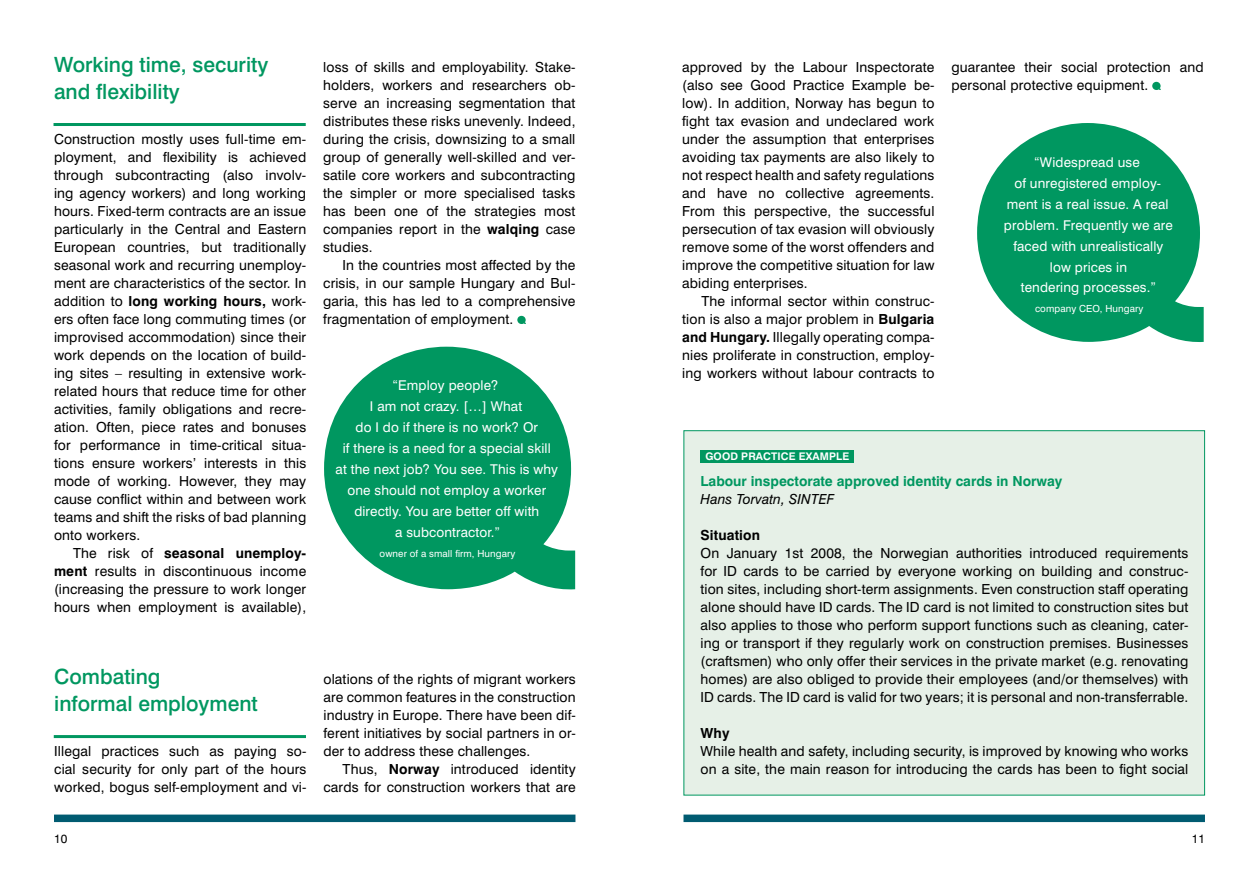
<style>
.page{position:relative;width:1259px;height:893px;background:#fff}
.page>*{position:absolute;margin:0;border:0;box-sizing:border-box;transform-origin:0 0}
.t1{font:500 21px/27px "Swiss 721 BT";color:#009760}
.t2{font:13.8px/18px "Swiss 721 BT";letter-spacing:.01em;color:#000;text-align:justify}
.t3{font:700 13.8px "Swiss 721 BT";color:#009760}
.t4{font:italic 13.8px "Swiss 721 BT";letter-spacing:.01em;color:#000}
.t5{font:700 13.8px "Swiss 721 BT";letter-spacing:.01em;color:#000}
.t6{font:13.5px/21px "Swiss 721 BT";letter-spacing:.01em;color:#fff;text-align:center}
.t7{font:12px "Swiss 721 BT";color:#000}
.t8{font:700 10.5px "Swiss 721 BT";letter-spacing:.01em;color:#fff}
.t9{font:9.75px "Swiss 721 BT";letter-spacing:.01em;color:#fff}
.s1{font-weight:700}
</style>
<div class="page">
<div style="left:54px;top:815px;width:521px;height:7px;background:#005b71"></div>
<div style="left:683px;top:815px;width:522px;height:7px;background:#005b71"></div>
<div style="left:683px;top:430px;width:522px;height:365px;background:#e6f0e7;border:1px solid #009760"></div>
<svg style="left:517px;top:316px;width:9px;height:8px"></svg>
<svg style="left:1152px;top:82px;width:8px;height:8px"></svg>
<hr style="left:54px;top:123px;width:252px;height:3px;background:#009760">
<hr style="left:54px;top:735px;width:252px;height:3px;background:#009760">
<div style="left:700px;top:450px;width:154px;height:13px;background:#009760"></div>
<svg style="left:324px;top:347px;width:251px;height:243px;fill:#009760"></svg>
<svg style="left:977px;top:123px;width:226px;height:219px;fill:#009760"></svg>
<h1 class="t1" style="left:54px;top:51px;width:216px">Working time, security and flexibility</h1>
<p class="t2" style="left:54px;top:130px;width:254px">Construction mostly uses full-time em&shy;ployment, and flexibility is achieved through subcontracting (also involv&shy;ing agency workers) and long working hours. Fixed-term contracts are an issue particularly in the Central and Eastern European countries, but traditionally seasonal work and recurring unemploy&shy;ment are characteristics of the sector. In addition to <span class="s1">long working hours,</span> work&shy;ers often face long commuting times (or improvised accommodation) since their work depends on the location of build&shy;ing sites – resulting in extensive work&shy;related hours that reduce time for other activities, family obligations and recre&shy;ation. Often, piece rates and bonuses for performance in time-critical situa&shy;tions ensure workers’ interests in this mode of working. However, they may cause conflict within and between work teams and shift the risks of bad planning onto workers.</p>
<p class="t2" style="left:54px;top:544px;width:254px;text-indent:19px">The risk of <span class="s1">seasonal unemploy&shy;ment</span> results in discontinuous income (increasing the pressure to work longer hours when employment is available),</p>
<p class="t2" style="left:323px;top:58px;width:254px">loss of skills and employability. Stake&shy;holders, workers and researchers ob&shy;serve an increasing segmentation that distributes these risks unevenly. Indeed, during the crisis, downsizing to a small group of generally well-skilled and ver&shy;satile core workers and subcontracting the simpler or more specialised tasks has been one of the strategies most companies report in the <span class="s1">walqing</span> case studies.</p>
<p class="t2" style="left:323px;top:256px;width:254px;text-indent:19px">In the countries most affected by the crisis, in our sample Hungary and Bul&shy;garia, this has led to a comprehensive fragmentation of employment.</p>
<p class="t6" style="left:335px;top:375px;width:224px">“Employ people?<br>I am not crazy. […] What<br>do I do if there is no work? Or<br>if there is a need for a special skill at the next job? You see. This is why one should not employ a worker directly. You are better off with<br>a subcontractor.”</p>
<p class="t9" style="left:380px;top:547px;width:137px">owner of a small firm, Hungary</p>
<h1 class="t1" style="left:54px;top:663px;width:205px">Combating<br>informal employment</h1>
<p class="t2" style="left:54px;top:742px;width:254px">Illegal practices such as paying so&shy;cial security for only part of the hours worked, bogus self-employment and vi-</p>
<p class="t2" style="left:323px;top:670px;width:254px">olations of the rights of migrant workers are common features in the construction industry in Europe. There have been dif&shy;ferent initiatives by social partners in or&shy;der to address these challenges.</p>
<p class="t2" style="left:323px;top:760px;width:254px;text-align:right">Thus, <span class="s1">Norway</span> introduced identity cards for construction workers that are</p>
<p class="t2" style="left:682px;top:58px;width:254px">approved by the Labour Inspectorate (also see Good Practice Example be&shy;low). In addition, Norway has begun to fight tax evasion and undeclared work under the assumption that enterprises avoiding tax payments are also likely to not respect health and safety regulations and have no collective agreements.<br>From this perspective, the successful persecution of tax evasion will obviously remove some of the worst offenders and improve the competitive situation for law abiding enterprises.</p>
<p class="t2" style="left:682px;top:292px;width:254px;text-indent:19px">The informal sector within construc&shy;tion is also a major problem in <span class="s1">Bulgaria and Hungary.</span> Illegally operating compa&shy;nies proliferate in construction, employ&shy;ing workers without labour contracts to</p>
<p class="t2" style="left:951px;top:58px;width:254px">guarantee their social protection and personal protective equipment.</p>
<p class="t6" style="left:1004px;top:151px;width:170px">“Widespread use<br>of unregistered employ&shy;ment is a real issue. A real problem. Frequently we are faced with unrealistically low prices in<br>tendering processes.”</p>
<p class="t9" style="left:1035px;top:303px;width:110px">company CEO, Hungary</p>
<p class="t8" style="left:705px;top:450px;width:59px">good practice</p>
<p class="t8" style="left:799px;top:450px;width:38px">Example</p>
<p class="t3" style="left:700px;top:473px;width:363px">Labour inspectorate approved identity cards in Norway</p>
<p class="t4" style="left:700px;top:491px;width:135px">Hans Torvatn, SINTEF</p>
<p class="t5" style="left:700px;top:527px;width:61px">Situation</p>
<p class="t2" style="left:700px;top:544px;width:489px">On January 1st 2008, the Norwegian authorities introduced requirements for ID cards to be carried by everyone working on building and construc&shy;tion sites, including short-term assignments. Even construction staff operating alone should have ID cards. The ID card is not limited to construction sites but also applies to those who perform support functions such as cleaning, cater&shy;ing or transport if they regularly work on construction premises. Businesses (craftsmen) who only offer their services in the private market (e.g. renovating homes) are also obliged to provide their employees (and/or themselves) with ID cards. The ID card is valid for two years; it is personal and non-transferrable.</p>
<p class="t5" style="left:700px;top:725px;width:31px">Why</p>
<p class="t2" style="left:700px;top:742px;width:489px">While health and safety, including security, is improved by knowing who works on a site, the main reason for introducing the cards has been to fight social</p>
<p class="t7" style="left:54px;top:832px;width:15px">10</p>
<p class="t7" style="left:1191px;top:832px;width:15px">11</p>
</div>
